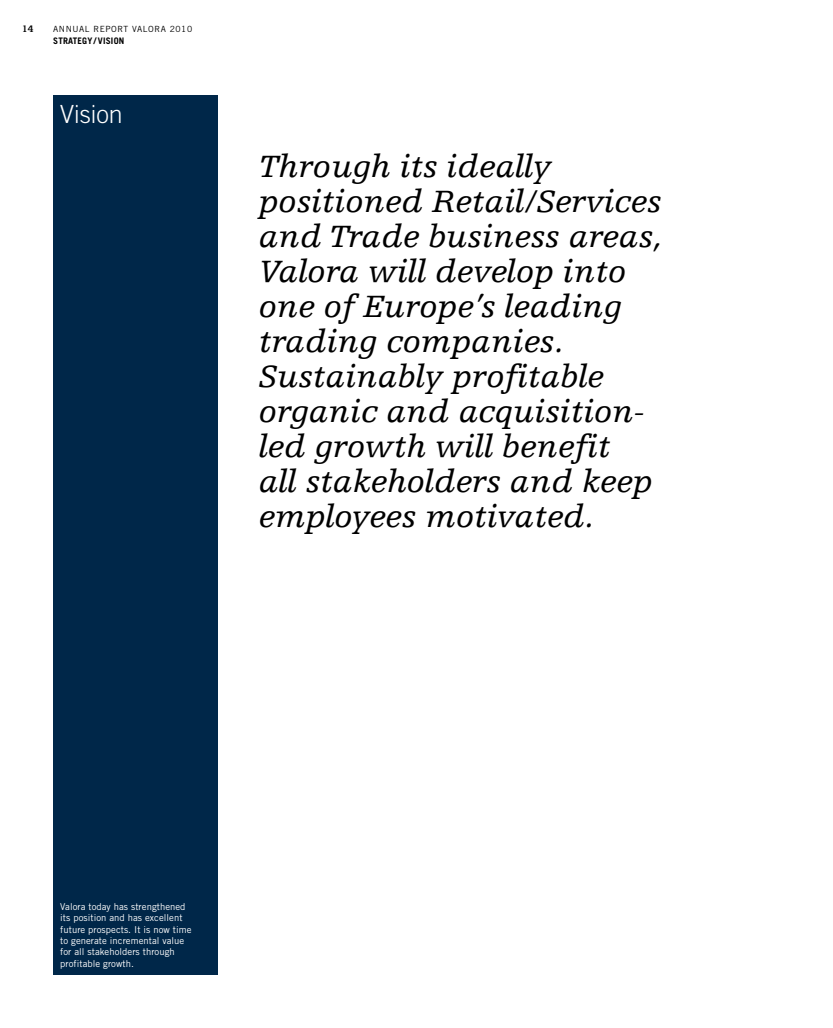
<style>
.page{position:relative;width:833px;height:1028px;background:#fff}
.page>*{position:absolute;margin:0;border:0;box-sizing:border-box;transform-origin:0 0}
.t1{font:italic 32.5px/35px "Egyptienne F";color:#000}
.t2{font:300 25px "Trade Gothic";color:#fff}
.t3{font:700 10px "Egyptienne F";color:#000}
.t4{font:9.5px/11.2px "Trade Gothic";letter-spacing:.005em;color:#fff}
.t5{font:700 9px "Trade Gothic";letter-spacing:.02em;color:#000}
.t6{font:8.5px "Trade Gothic";letter-spacing:.07em;color:#000}
</style>
<div class="page">
<div style="left:53px;top:96px;width:165px;height:878px;background:#002749"></div>
<p class="t3" style="left:22px;top:24px;width:13px">14</p>
<p class="t6" style="left:53px;top:24px;width:141px">ANNUAL REPORT VALORA 2010</p>
<p class="t5" style="left:53px;top:36px;width:71px">STRATEGY / VISION</p>
<p class="t2" style="left:60px;top:99px;width:64px">Vision</p>
<p class="t1" style="left:259px;top:149px;width:405px">Through its ideally positioned Retail/Services and Trade business areas,<br>Valora will develop into one of Europe’s leading trading companies.<br>Sustainably profitable organic and acquisition&shy;led growth will benefit<br>all stakeholders and keep employees motivated.</p>
<p class="t4" style="left:60px;top:901px;width:133px">Valora today has strengthened its position and has excellent future prospects. It is now time to generate incremental value for all stakeholders through profitable growth.</p>
</div>
